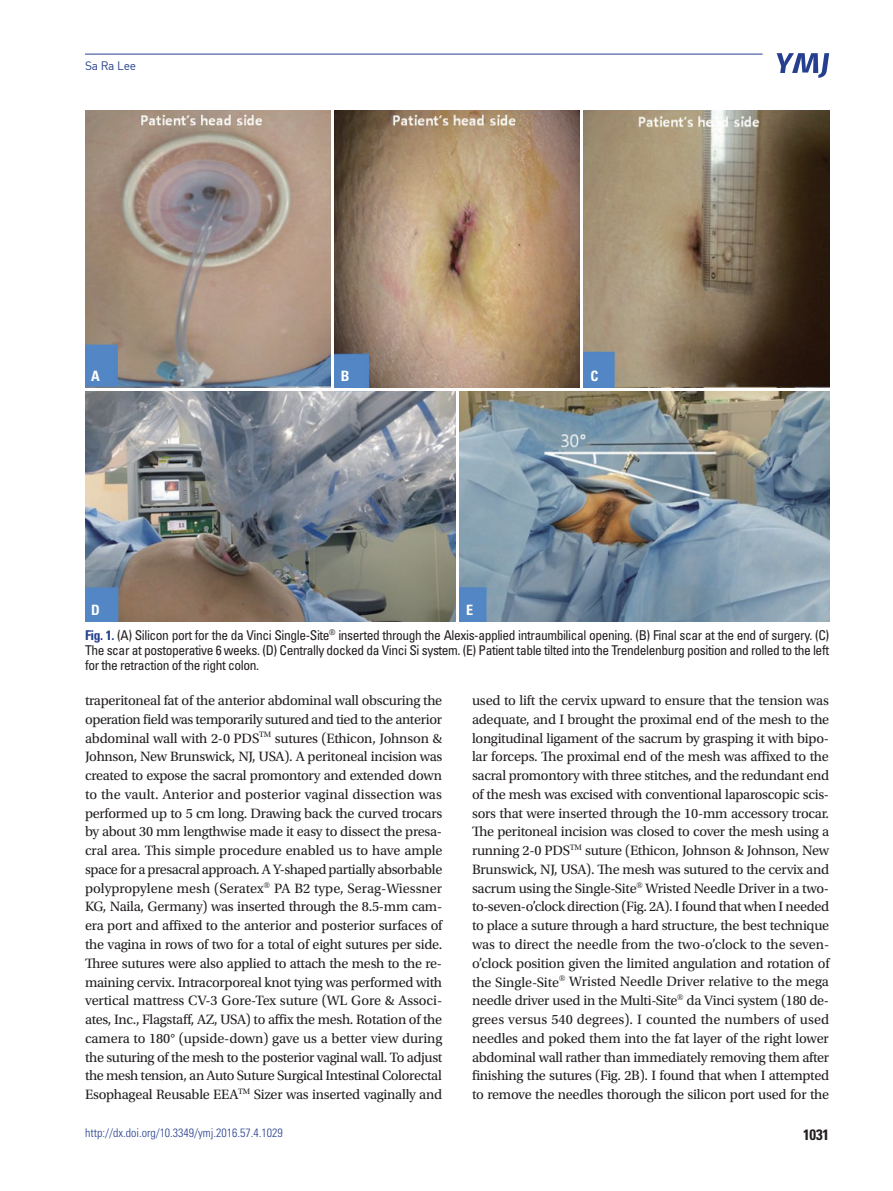
<style>
.page{position:relative;width:893px;height:1191px;background:#fff}
.page>*{position:absolute;margin:0;border:0;box-sizing:border-box;transform-origin:0 0}
.t1{font:700 condensed 15px "Univers LT Std";color:#231f20}
.t2{font:14.25px/18.8px "Utopia Std";letter-spacing:-.02em;color:#231f20;text-align:justify}
.t3{font:700 condensed 14.25px "Univers LT Std";color:#fff}
.t4{font:condensed 13.5px/15px "Univers LT Std";letter-spacing:-.03em;color:#231f20;text-align:justify}
.t5{font:300 condensed 12px "Univers LT Std";color:#253f8e}
.t6{font:12px "Dinreg";letter-spacing:-.02em;color:#253f8e}
.s1{font-weight:700;color:#253f8e}
</style>
<div class="page">
<svg style="left:777px;top:53px;width:52px;height:25px"></svg>
<hr style="left:85px;top:54px;width:678px;height:1px;background:#253f8e">
<img style="left:85px;top:111px;width:245px;height:276px">
<img style="left:85px;top:391px;width:370px;height:230px">
<img style="left:459px;top:391px;width:370px;height:230px">
<img style="left:334px;top:111px;width:246px;height:276px">
<img style="left:584px;top:111px;width:245px;height:276px">
<p class="t6" style="left:85px;top:58px;width:53px">Sa Ra Lee</p>
<p class="t3" style="left:91px;top:367px;width:10px">A</p>
<p class="t3" style="left:341px;top:367px;width:10px">B</p>
<p class="t3" style="left:591px;top:367px;width:9px">C</p>
<p class="t3" style="left:91px;top:601px;width:10px">D</p>
<p class="t3" style="left:466px;top:601px;width:9px">E</p>
<p class="t4" style="left:85px;top:627px;width:746px"><span class="s1">Fig. 1.</span> (A) Silicon port for the da Vinci Single-Site<sup>®</sup> inserted through the Alexis-applied intraumbilical opening. (B) Final scar at the end of surgery. (C)<br>The scar at postoperative 6 weeks. (D) Centrally docked da Vinci Si system. (E) Patient table tilted into the Trendelenburg position and rolled to the left for the retraction of the right colon.</p>
<p class="t2" style="left:85px;top:691px;width:359px">traperitoneal fat of the anterior abdominal wall obscuring the operation field was temporarily sutured and tied to the anterior abdominal wall with 2-0 PDS<sup>TM</sup> sutures (Ethicon, Johnson &amp; Johnson, New Brunswick, NJ, USA). A peritoneal incision was created to expose the sacral promontory and extended down to the vault. Anterior and posterior vaginal dissection was performed up to 5 cm long. Drawing back the curved trocars by about 30 mm lengthwise made it easy to dissect the presa&shy;cral area. This simple procedure enabled us to have ample space for a presacral approach. A Y-shaped partially absorbable polypropylene mesh (Seratex<sup>®</sup> PA B2 type, Serag-Wiessner KG, Naila, Germany) was inserted through the 8.5-mm cam&shy;era port and affixed to the anterior and posterior surfaces of the vagina in rows of two for a total of eight sutures per side.<br>Three sutures were also applied to attach the mesh to the re&shy;maining cervix. Intracorporeal knot tying was performed with vertical mattress CV-3 Gore-Tex suture (WL Gore &amp; Associ&shy;ates, Inc., Flagstaff, AZ, USA) to affix the mesh. Rotation of the camera to 180° (upside-down) gave us a better view during the suturing of the mesh to the posterior vaginal wall. To adjust the mesh tension, an Auto Suture Surgical Intestinal Colorectal Esophageal Reusable EEA<sup>TM</sup> Sizer was inserted vaginally and</p>
<p class="t2" style="left:472px;top:691px;width:359px">used to lift the cervix upward to ensure that the tension was adequate, and I brought the proximal end of the mesh to the longitudinal ligament of the sacrum by grasping it with bipo&shy;lar forceps. The proximal end of the mesh was affixed to the sacral promontory with three stitches, and the redundant end of the mesh was excised with conventional laparoscopic scis&shy;sors that were inserted through the 10-mm accessory trocar.<br>The peritoneal incision was closed to cover the mesh using a running 2-0 PDS<sup>TM</sup> suture (Ethicon, Johnson &amp; Johnson, New Brunswick, NJ, USA). The mesh was sutured to the cervix and sacrum using the Single-Site<sup>®</sup> Wristed Needle Driver in a two&shy;to-seven-o’clock direction (Fig. 2A). I found that when I needed to place a suture through a hard structure, the best technique was to direct the needle from the two-o’clock to the seven&shy;o’clock position given the limited angulation and rotation of the Single-Site<sup>®</sup> Wristed Needle Driver relative to the mega needle driver used in the Multi-Site<sup>®</sup> da Vinci system (180 de&shy;grees versus 540 degrees). I counted the numbers of used needles and poked them into the fat layer of the right lower abdominal wall rather than immediately removing them after finishing the sutures (Fig. 2B). I found that when I attempted to remove the needles thorough the silicon port used for the</p>
<p class="t5" style="left:85px;top:1125px;width:199px">http://dx.doi.org/10.3349/ymj.2016.57.4.1029</p>
<p class="t1" style="left:803px;top:1125px;width:28px">1031</p>
</div>
